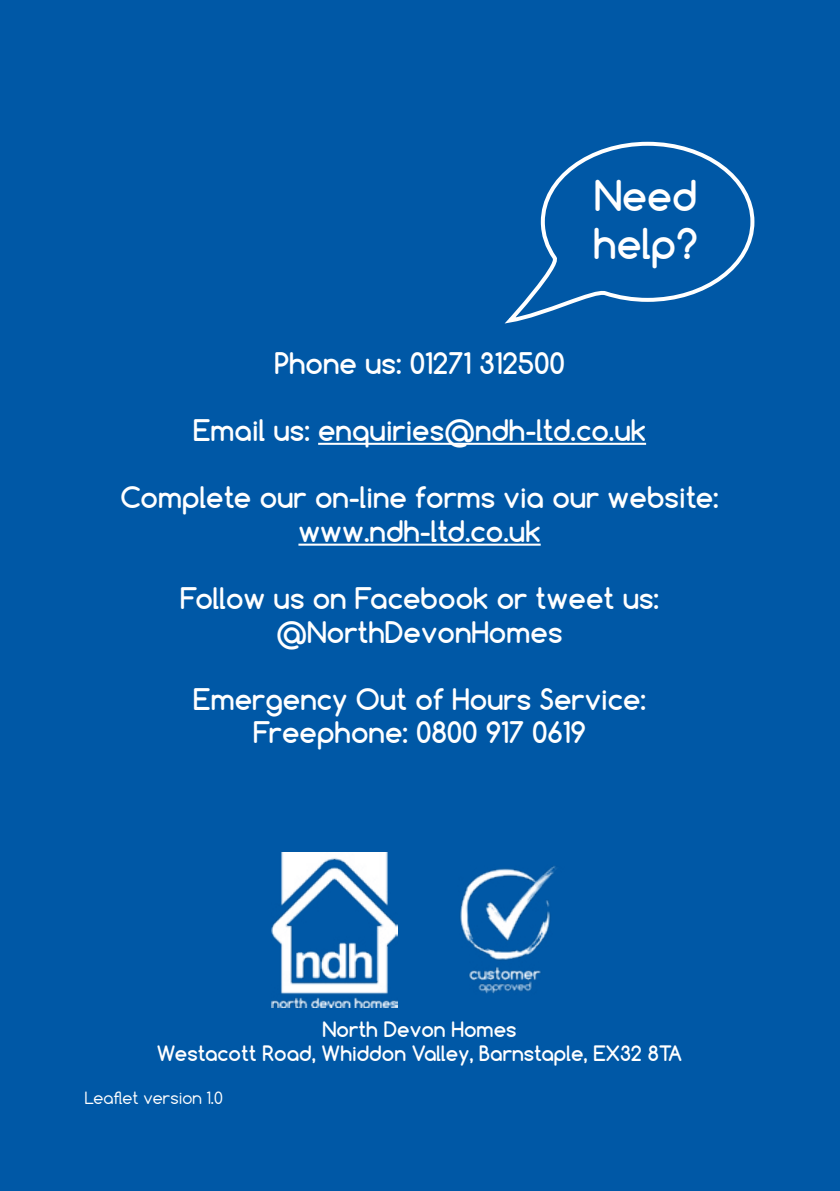
<style>
.page{position:relative;width:840px;height:1191px;background:#fff}
.page>*{position:absolute;margin:0;border:0;box-sizing:border-box;transform-origin:0 0}
.t1{font:700 40px/48px "Comfortaa";color:#fff}
.t2{font:700 28px/33.6px "Comfortaa";color:#fff;text-align:center}
.t3{font:700 20px/24px "Comfortaa";color:#fff;text-align:center}
.t4{font:16px "Comfortaa";color:#fff}
</style>
<div class="page">
<div style="left:0;top:0;width:839px;height:1191px;background:#0058a6"></div>
<img style="left:271px;top:852px;width:126px;height:155px">
<img style="left:460px;top:866px;width:96px;height:128px">
<hr style="left:318px;top:443px;width:327px;height:2px;background:#fff">
<hr style="left:298px;top:543px;width:242px;height:2px;background:#fff">
<svg style="left:505px;top:141px;width:250px;height:183px"></svg>
<h1 class="t1" style="left:593px;top:172px;width:106px">Need help?</h1>
<p class="t2" style="left:274px;top:346px;width:292px">Phone us: 01271 312500</p>
<p class="t2" style="left:193px;top:413px;width:454px">Email us: enquiries@ndh-ltd.co.uk</p>
<p class="t2" style="left:120px;top:480px;width:599px">Complete our on-line forms via our website: www.ndh-ltd.co.uk</p>
<p class="t2" style="left:180px;top:581px;width:480px">Follow us on Facebook or tweet us: @NorthDevonHomes</p>
<p class="t2" style="left:193px;top:682px;width:454px">Emergency Out of Hours Service:<br>Freephone: 0800 917 0619</p>
<p class="t3" style="left:157px;top:1017px;width:526px">North Devon Homes<br>Westacott Road, Whiddon Valley, Barnstaple, EX32 8TA</p>
<p class="t4" style="left:85px;top:1088px;width:139px">Leaflet version 1.0</p>
</div>
